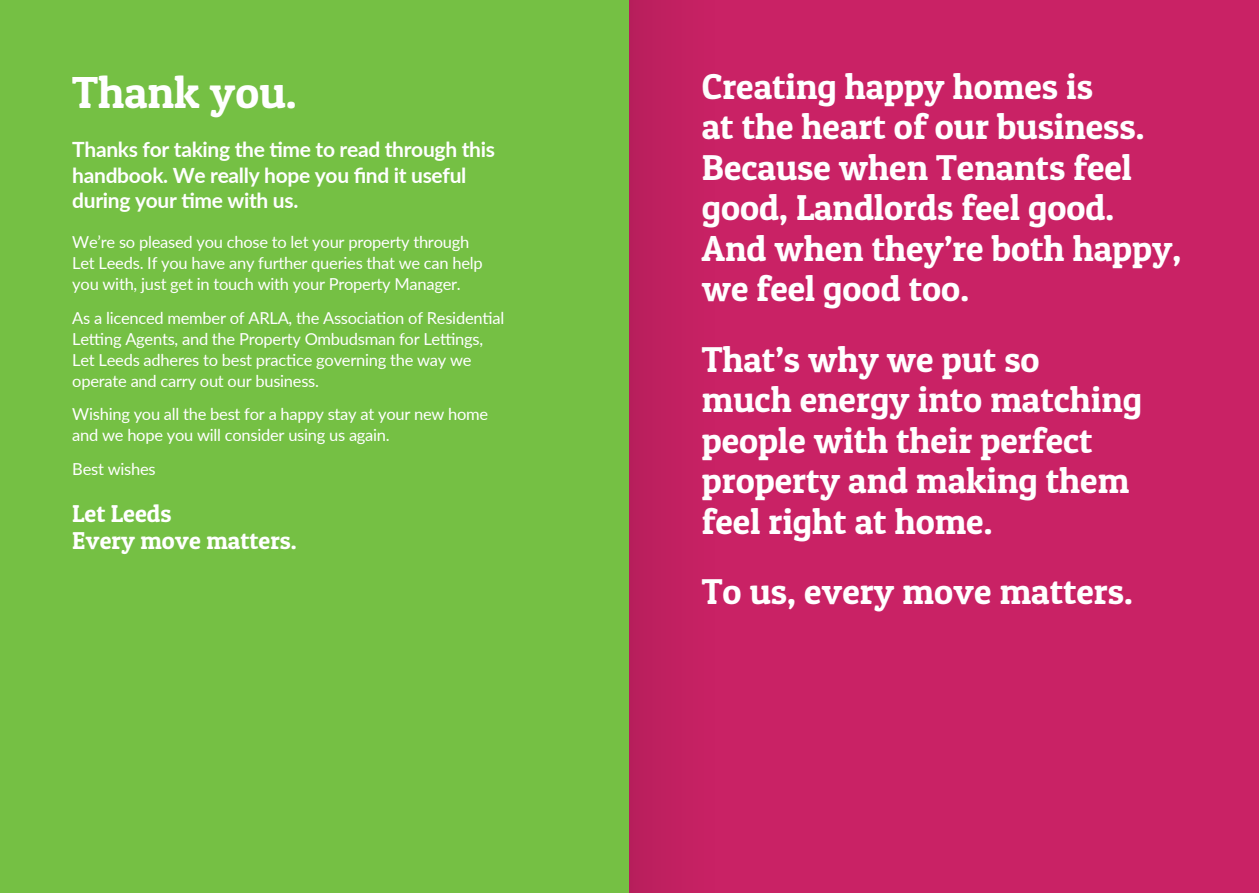
<style>
.page{position:relative;width:1259px;height:893px;background:#fff}
.page>*{position:absolute;margin:0;border:0;box-sizing:border-box;transform-origin:0 0}
.t1{font:45px "Patua One";color:#fff}
.t2{font:36px/40.5px "Patua One";color:#fff}
.t3{font:24.45px/26.8px "Patua One";color:#fff}
.t4{font:700 21px/25.5px "Lato";letter-spacing:-.015em;color:#fff}
.t5{font:16.5px/21px "Lato";letter-spacing:-.015em;color:#fff}
</style>
<div class="page">
<div style="left:0;top:0;width:629px;height:893px;background:#75c044"></div>
<div style="left:629px;top:0;width:630px;height:893px;background:#c92265"></div>
<div style="left:629px;top:0;width:85px;height:893px;background:#c12060"></div>
<h1 class="t1" style="left:72px;top:64px;width:226px">Thank you.</h1>
<p class="t4" style="left:72px;top:136px;width:424px">Thanks for taking the time to read through this handbook. We really hope you find it useful during your time with us.</p>
<p class="t5" style="left:72px;top:231px;width:412px">We’re so pleased you chose to let your property through<br>Let Leeds. If you have any further queries that we can help you with, just get in touch with your Property Manager.</p>
<p class="t5" style="left:72px;top:306px;width:433px">As a licenced member of ARLA, the Association of Residential Letting Agents, and the Property Ombudsman for Lettings, Let Leeds adheres to best practice governing the way we operate and carry out our business.</p>
<p class="t5" style="left:72px;top:403px;width:417px">Wishing you all the best for a happy stay at your new home and we hope you will consider using us again.</p>
<p class="t5" style="left:72px;top:458px;width:85px">Best wishes</p>
<h3 class="t3" style="left:72px;top:500px;width:226px">Let Leeds<br>Every move matters.</h3>
<h2 class="t2" style="left:702px;top:65px;width:481px">Creating happy homes is<br>at the heart of our business.<br>Because when Tenants feel good, Landlords feel good.<br>And when they’re both happy, we feel good too.</h2>
<h2 class="t2" style="left:702px;top:338px;width:442px">That’s why we put so<br>much energy into matching people with their perfect property and making them feel right at home.</h2>
<h2 class="t2" style="left:702px;top:571px;width:432px">To us, every move matters.</h2>
</div>
